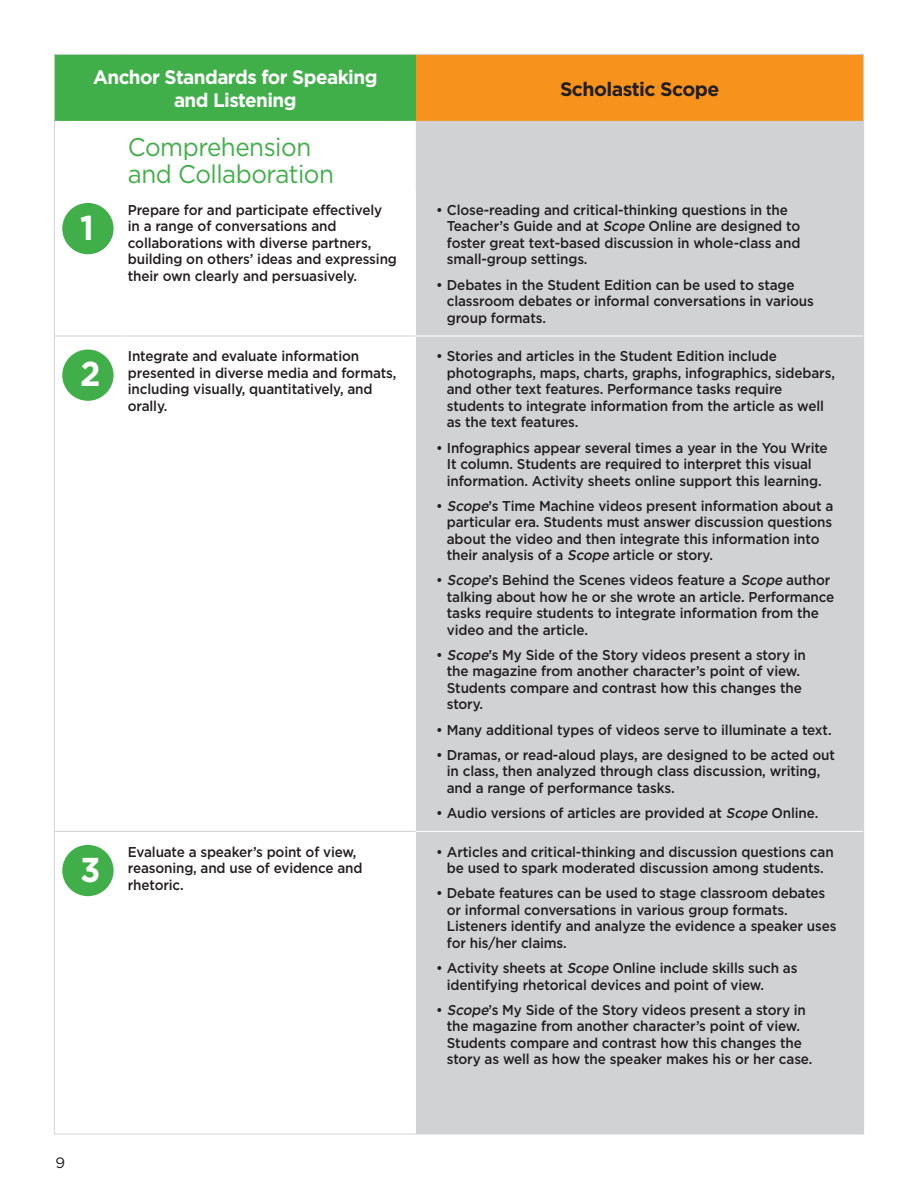
<style>
.page{position:relative;width:918px;height:1188px;background:#fff}
.page>*{position:absolute;margin:0;border:0;box-sizing:border-box;transform-origin:0 0}
.t1{font:700 34.5px "Gotham";color:#fff;scale:.95 1}
.Body_AS{font:25.5px/27px "Gotham";letter-spacing:-.02em;color:#40ae49;scale:.95 1}
.Heading_AS{font:700 19.5px/23.4px "Gotham";letter-spacing:-.03em;color:#fff;text-align:center}
.Heading_AS-2{font:700 19.5px "Gotham";letter-spacing:-.03em;color:#231f20}
.t2{font:15px "Gotham";color:#231f20}
.Body_AS-2{font:500 14.25px/16.5px "Gotham";letter-spacing:-.01em;color:#231f20;scale:.95 1}
.s1{font-style:italic}
</style>
<div class="page">
<div style="left:54px;top:54px;width:362px;height:67px;background:#40ae49"></div>
<div style="left:416px;top:54px;width:448px;height:67px;background:#f7931d"></div>
<div style="left:416px;top:121px;width:447px;height:1013px;background:#d1d2d4"></div>
<hr style="left:416px;top:189px;width:448px;height:1px;background:#d1d2d4">
<hr style="left:54px;top:831px;width:67px;height:1px;background:#d1d2d4">
<hr style="left:121px;top:831px;width:295px;height:1px;background:#d1d2d4">
<hr style="left:416px;top:831px;width:447px;height:1px;background:#fff">
<hr style="left:416px;top:336px;width:447px;height:1px;background:#fff">
<hr style="left:54px;top:336px;width:67px;height:1px;background:#d1d2d4">
<hr style="left:121px;top:336px;width:295px;height:1px;background:#d1d2d4">
<hr style="left:54px;top:54px;width:67px;height:1px;background:#d1d2d4">
<hr style="left:54px;top:55px;width:1px;height:66px;background:#d1d2d4">
<hr style="left:121px;top:54px;width:295px;height:1px;background:#d1d2d4">
<hr style="left:416px;top:54px;width:448px;height:1px;background:#d1d2d4">
<hr style="left:863px;top:55px;width:1px;height:66px;background:#d1d2d4">
<hr style="left:54px;top:121px;width:1px;height:68px;background:#d1d2d4">
<hr style="left:863px;top:121px;width:1px;height:68px;background:#d1d2d4">
<hr style="left:54px;top:189px;width:1px;height:147px;background:#d1d2d4">
<hr style="left:863px;top:190px;width:1px;height:146px;background:#d1d2d4">
<hr style="left:54px;top:336px;width:1px;height:495px;background:#d1d2d4">
<hr style="left:863px;top:336px;width:1px;height:495px;background:#d1d2d4">
<hr style="left:54px;top:832px;width:1px;height:302px;background:#d1d2d4">
<hr style="left:863px;top:831px;width:1px;height:303px;background:#d1d2d4">
<hr style="left:54px;top:1134px;width:67px;height:1px;background:#d1d2d4">
<hr style="left:121px;top:1134px;width:295px;height:1px;background:#d1d2d4">
<hr style="left:416px;top:1134px;width:448px;height:1px;background:#d1d2d4">
<div style="left:62px;top:203px;width:52px;height:51px;background:#40ae49;border-radius:50%"></div>
<div style="left:62px;top:350px;width:52px;height:51px;background:#40ae49;border-radius:50%"></div>
<div style="left:62px;top:845px;width:52px;height:51px;background:#40ae49;border-radius:50%"></div>
<p class="Heading_AS" style="left:93px;top:65px;width:286px">Anchor Standards for Speaking and Listening</p>
<p class="Heading_AS-2" style="left:560px;top:78px;width:161px">Scholastic Scope</p>
<p class="Body_AS" style="left:128px;top:133px;width:219px">Comprehension and Collaboration</p>
<p class="t1" style="left:80px;top:208px;width:16px">1</p>
<p class="Body_AS-2" style="left:128px;top:201px;width:285px">Prepare for and participate effectively in a range of conversations and collaborations with diverse partners, building on others’ ideas and expressing their own clearly and persuasively.</p>
<p class="Body_AS-2" style="left:447px;top:201px;width:374px;text-indent:-11px">• Close-reading and critical-thinking questions in the Teacher’s Guide and at <span class="s1">Scope</span> Online are designed to foster great text-based discussion in whole-class and small-group settings.</p>
<p class="Body_AS-2" style="left:447px;top:276px;width:388px;text-indent:-11px">• Debates in the Student Edition can be used to stage classroom debates or informal conversations in various group formats.</p>
<p class="t1" style="left:80px;top:354px;width:23px">2</p>
<p class="Body_AS-2" style="left:128px;top:348px;width:284px">Integrate and evaluate information presented in diverse media and formats, including visually, quantitatively, and orally.</p>
<p class="Body_AS-2" style="left:447px;top:348px;width:410px;text-indent:-11px">• Stories and articles in the Student Edition include photographs, maps, charts, graphs, infographics, sidebars, and other text features. Performance tasks require students to integrate information from the article as well as the text features.</p>
<p class="Body_AS-2" style="left:436px;top:439px;width:414px;text-align:center">• Infographics appear several times a year in the You Write<br>It column. Students are required to interpret this visual information. Activity sheets online support this learning.</p>
<p class="Body_AS-2" style="left:447px;top:497px;width:408px;text-indent:-11px">• <span class="s1">Scope</span>’s Time Machine videos present information about a particular era. Students must answer discussion questions about the video and then integrate this information into their analysis of a <span class="s1">Scope</span> article or story.</p>
<p class="Body_AS-2" style="left:447px;top:572px;width:409px;text-indent:-11px">• <span class="s1">Scope</span>’s Behind the Scenes videos feature a <span class="s1">Scope</span> author talking about how he or she wrote an article. Performance tasks require students to integrate information from the video and the article.</p>
<p class="Body_AS-2" style="left:447px;top:646px;width:380px;text-indent:-11px">• <span class="s1">Scope</span>’s My Side of the Story videos present a story in the magazine from another character’s point of view.<br>Students compare and contrast how this changes the story.</p>
<p class="Body_AS-2" style="left:436px;top:721px;width:418px">• Many additional types of videos serve to illuminate a text.</p>
<p class="Body_AS-2" style="left:447px;top:746px;width:410px;text-indent:-11px">• Dramas, or read-aloud plays, are designed to be acted out in class, then analyzed through class discussion, writing, and a range of performance tasks.</p>
<p class="Body_AS-2" style="left:436px;top:804px;width:404px">• Audio versions of articles are provided at <span class="s1">Scope</span> Online.</p>
<p class="t1" style="left:80px;top:850px;width:23px">3</p>
<p class="Body_AS-2" style="left:128px;top:843px;width:249px">Evaluate a speaker’s point of view, reasoning, and use of evidence and rhetoric.</p>
<p class="Body_AS-2" style="left:436px;top:843px;width:420px;text-align:center">• Articles and critical-thinking and discussion questions can be used to spark moderated discussion among students.</p>
<p class="Body_AS-2" style="left:447px;top:885px;width:412px;text-indent:-11px">• Debate features can be used to stage classroom debates or informal conversations in various group formats.<br>Listeners identify and analyze the evidence a speaker uses for his/her claims.</p>
<p class="Body_AS-2" style="left:447px;top:959px;width:371px;text-indent:-11px">• Activity sheets at <span class="s1">Scope</span> Online include skills such as identifying rhetorical devices and point of view.</p>
<p class="Body_AS-2" style="left:447px;top:1001px;width:386px;text-indent:-11px">• <span class="s1">Scope</span>’s My Side of the Story videos present a story in the magazine from another character’s point of view.<br>Students compare and contrast how this changes the story as well as how the speaker makes his or her case.</p>
<p class="t2" style="left:55px;top:1154px;width:11px">9</p>
</div>
